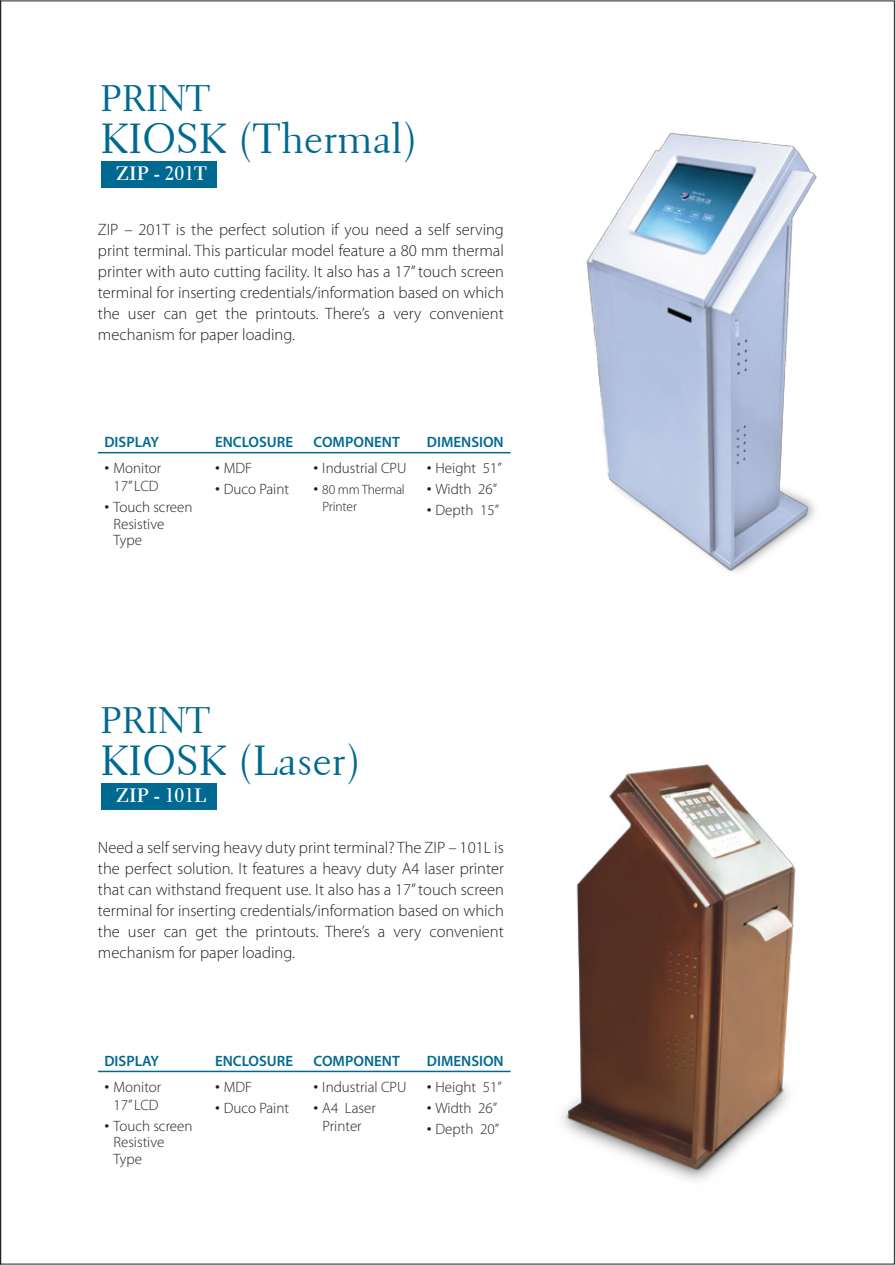
<style>
.page{position:relative;width:895px;height:1265px;background:#fff}
.page>*{position:absolute;margin:0;border:0;box-sizing:border-box;transform-origin:0 0}
.t1{font:41.85px "Transitional 521 BT Roman A";color:#006991}
.t2{font:36.9px "Transitional 521 BT Roman A";color:#006991}
.t3{font:19.35px "Transitional 521 BT Bold A";color:#fff}
.t4{font:300 16.5px/21px "Myriad Pro";color:#231f20;text-align:justify}
.t5{font:300 15px/16.5px "Myriad Pro";color:#231f20;text-align:center}
.t6{font:600 15px "Myriad Pro";color:#006991}
.t7{font:300 13.5px/16.5px "Myriad Pro";letter-spacing:-.015em;color:#231f20}
.s1{font-size:19.5px}
</style>
<div class="page">
<img style="left:488px;top:77px;width:406px;height:551px">
<div style="left:101px;top:161px;width:115px;height:26px;background:#006991"></div>
<img style="left:562px;top:764px;width:234px;height:417px">
<hr style="left:98px;top:1070px;width:412px;height:2px;background:#006991">
<hr style="left:98px;top:452px;width:412px;height:1px;background:#006991">
<div style="left:101px;top:783px;width:115px;height:26px;background:#006991"></div>
<h2 class="t2" style="left:101px;top:75px;width:111px">PRINT</h2>
<h1 class="t1" style="left:101px;top:113px;width:319px">KIOSK (Thermal)</h1>
<p class="t3" style="left:116px;top:161px;width:93px">ZIP - 201T</p>
<p class="t4" style="left:98px;top:219px;width:407px">ZIP – 201T is the perfect solution if you need a self serving print terminal. This particular model feature a 80 mm thermal printer with auto cutting facility. It also has a 17” touch screen terminal for inserting credentials/information based on which the user can get the printouts. There’s a very convenient mechanism for paper loading.</p>
<p class="t6" style="left:104px;top:433px;width:56px">DISPLAY</p>
<p class="t5" style="left:104px;top:459px;width:58px;line-height:18px"><span class="s1">•</span> Monitor<br>17” LCD</p>
<p class="t5" style="left:113px;top:499px;width:81px;text-align:left;text-indent:-9px"><span class="s1">•</span> Touch screen<br>Resistive<br>Type</p>
<p class="t6" style="left:215px;top:433px;width:80px">ENCLOSURE</p>
<p class="t5" style="left:215px;top:460px;width:38px"><span class="s1">•</span> MDF</p>
<p class="t5" style="left:215px;top:481px;width:75px"><span class="s1">•</span> Duco Paint</p>
<p class="t6" style="left:313px;top:433px;width:88px">COMPONENT</p>
<p class="t5" style="left:313px;top:460px;width:94px"><span class="s1">•</span> Industrial CPU</p>
<p class="t7" style="left:322px;top:481px;width:84px;text-indent:-9px"><span class="s1">•</span> 80 mm Thermal<br>Printer</p>
<p class="t6" style="left:427px;top:433px;width:78px">DIMENSION</p>
<p class="t5" style="left:427px;top:460px;width:76px"><span class="s1">•</span> Height 51”</p>
<p class="t5" style="left:427px;top:481px;width:72px"><span class="s1">•</span> Width 26”</p>
<p class="t5" style="left:427px;top:502px;width:74px"><span class="s1">•</span> Depth 15”</p>
<h2 class="t2" style="left:101px;top:698px;width:111px">PRINT</h2>
<h1 class="t1" style="left:101px;top:735px;width:263px">KIOSK (Laser)</h1>
<p class="t3" style="left:116px;top:783px;width:92px">ZIP - 101L</p>
<p class="t4" style="left:98px;top:836px;width:407px">Need a self serving heavy duty print terminal? The ZIP – 101L is the perfect solution. It features a heavy duty A4 laser printer that can withstand frequent use. It also has a 17” touch screen terminal for inserting credentials/information based on which the user can get the printouts. There’s a very convenient mechanism for paper loading.</p>
<p class="t6" style="left:104px;top:1051px;width:56px">DISPLAY</p>
<p class="t5" style="left:104px;top:1077px;width:58px;line-height:18px"><span class="s1">•</span> Monitor<br>17” LCD</p>
<p class="t5" style="left:113px;top:1117px;width:81px;text-align:left;text-indent:-9px"><span class="s1">•</span> Touch screen<br>Resistive<br>Type</p>
<p class="t6" style="left:215px;top:1051px;width:80px">ENCLOSURE</p>
<p class="t5" style="left:215px;top:1078px;width:38px"><span class="s1">•</span> MDF</p>
<p class="t5" style="left:215px;top:1099px;width:75px"><span class="s1">•</span> Duco Paint</p>
<p class="t6" style="left:313px;top:1051px;width:88px">COMPONENT</p>
<p class="t5" style="left:313px;top:1078px;width:94px"><span class="s1">•</span> Industrial CPU</p>
<p class="t5" style="left:313px;top:1098px;width:64px;line-height:18px"><span class="s1">•</span> A4 Laser<br>Printer</p>
<p class="t6" style="left:427px;top:1051px;width:78px">DIMENSION</p>
<p class="t5" style="left:427px;top:1078px;width:76px"><span class="s1">•</span> Height 51”</p>
<p class="t5" style="left:427px;top:1099px;width:72px"><span class="s1">•</span> Width 26”</p>
<p class="t5" style="left:427px;top:1120px;width:74px"><span class="s1">•</span> Depth 20”</p>
</div>
